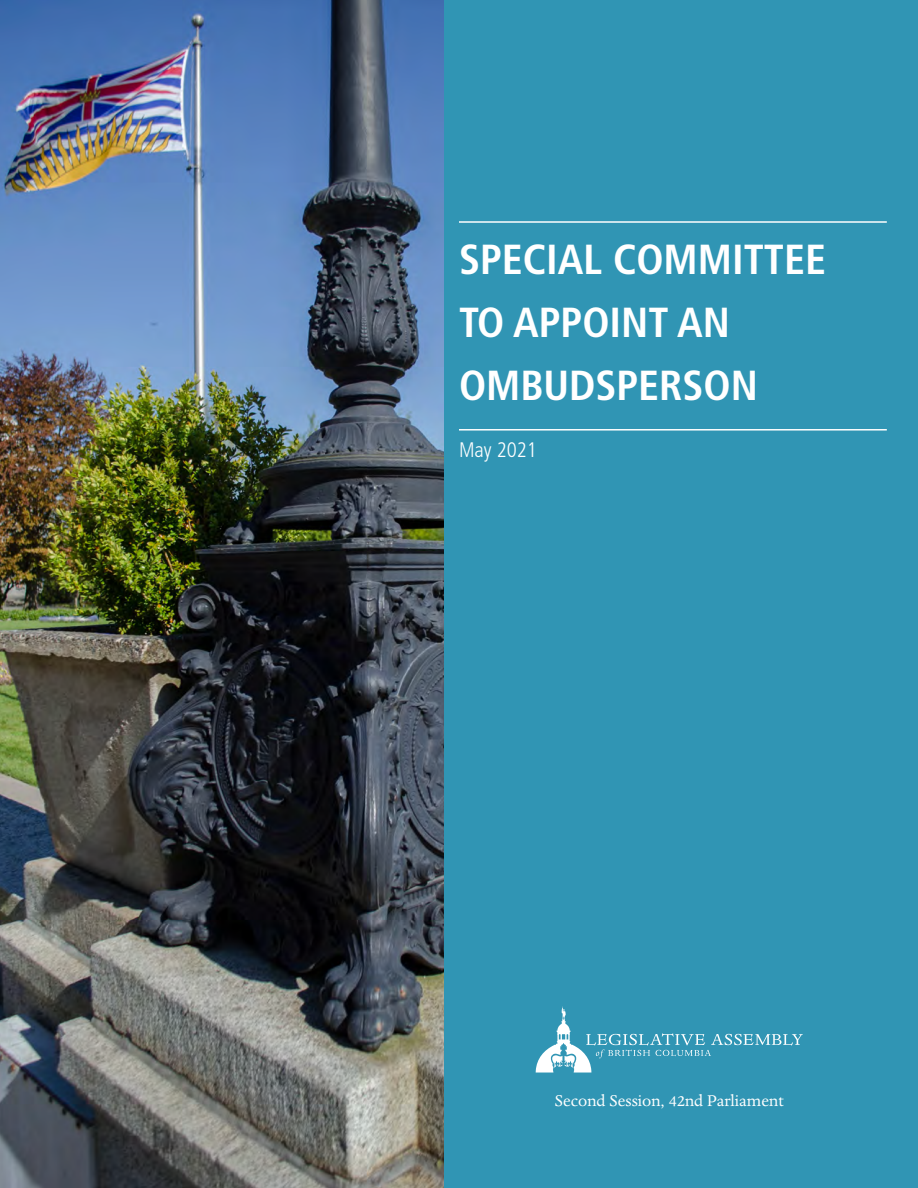
<style>
.page{position:relative;width:918px;height:1188px;background:#fff}
.page>*{position:absolute;margin:0;border:0;box-sizing:border-box;transform-origin:0 0}
.Report_Title{font:700 condensed 42px/63px "Frutiger LT Std";color:#fff}
.t1{font:300 condensed 21px "Frutiger LT Std";color:#fff}
.t2{font:18px "Dante MT Pro";color:#fff}
</style>
<div class="page">
<img style="left:0;top:0;width:445px;height:1188px">
<div style="left:445px;top:0;width:473px;height:1188px;background:#3095b4"></div>
<hr style="left:459px;top:221px;width:428px;height:2px;background:#fff">
<hr style="left:459px;top:429px;width:428px;height:2px;background:#fff">
<svg style="left:536px;top:1006px;width:267px;height:67px"></svg>
<p class="Report_Title" style="left:459px;top:228px;width:369px">SPECIAL COMMITTEE<br>TO APPOINT AN<br>OMBUDSPERSON</p>
<p class="t1" style="left:459px;top:438px;width:79px">May 2021</p>
<p class="t2" style="left:555px;top:1090px;width:231px">Second Session, 42nd Parliament</p>
</div>
